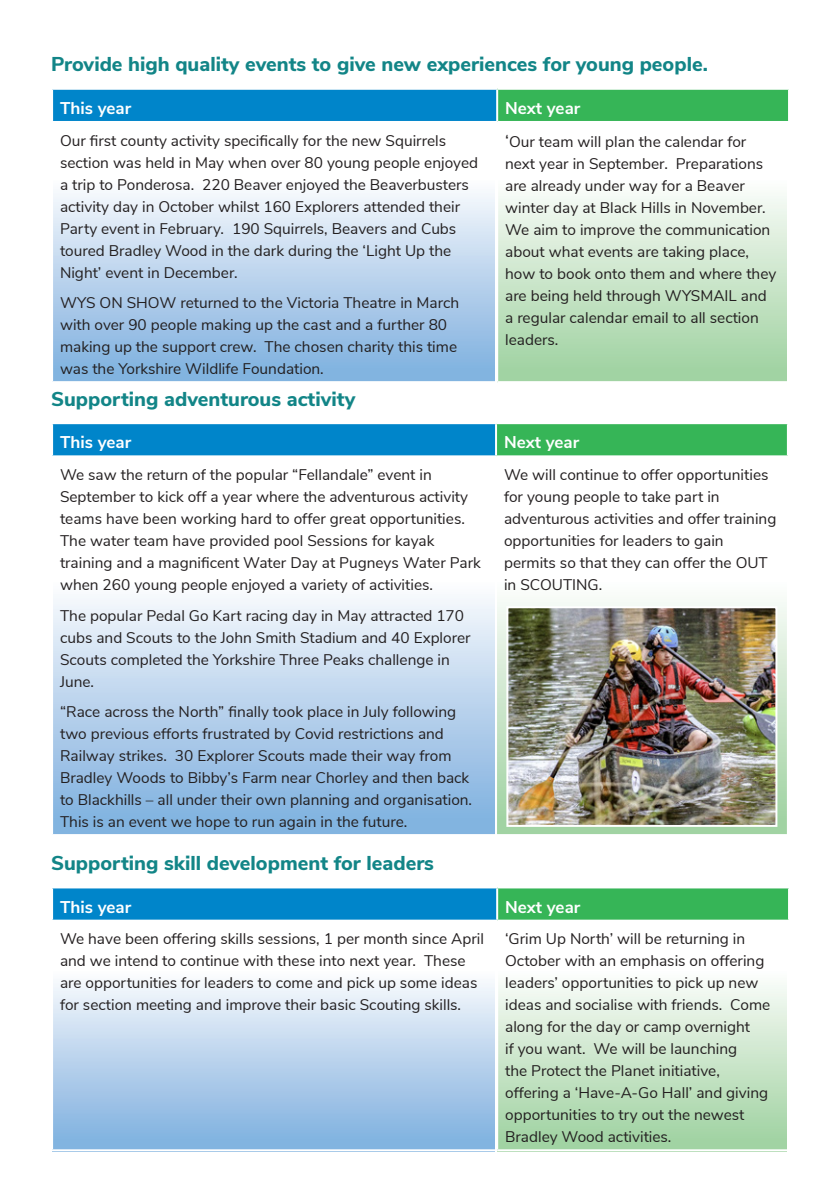
<style>
.page{position:relative;width:840px;height:1191px;background:#fff}
.page>*{position:absolute;margin:0;border:0;box-sizing:border-box;transform-origin:0 0}
.BodyText{font:800 20px "Nunito Sans";color:#128587}
.Subhead001{font:800 20px "Nunito Sans";color:#128587}
.BodyText-2{font:700 17px "Nunito Sans";color:#fff}
.BodyText-3{font:15.4px/22px "Nunito Sans";color:#231f20}
.s1{font-size:17px}
</style>
<div class="page">
<div style="left:497px;top:162px;width:289px;height:220px;background:linear-gradient(to bottom,#fff,#9dd09e)"></div>
<div style="left:52px;top:162px;width:442px;height:220px;background:linear-gradient(to bottom,#fff,#7baede)"></div>
<div style="left:497px;top:955px;width:289px;height:196px;background:linear-gradient(to bottom,#fff,#9dd09e)"></div>
<div style="left:52px;top:955px;width:442px;height:196px;background:linear-gradient(to bottom,#fff,#7baede)"></div>
<div style="left:497px;top:560px;width:289px;height:275px;background:linear-gradient(to bottom,#fff,#a1d2a2)"></div>
<div style="left:52px;top:560px;width:442px;height:275px;background:linear-gradient(to bottom,#fff,#7aadde)"></div>
<div style="left:52px;top:89px;width:445px;height:33px;background:#0085ca"></div>
<div style="left:497px;top:89px;width:291px;height:33px;background:#36b557"></div>
<hr style="left:51px;top:123px;width:2px;height:258px;background:#fff">
<hr style="left:496px;top:123px;width:2px;height:258px;background:#fff">
<hr style="left:51px;top:381px;width:446px;height:2px;background:#fff">
<hr style="left:497px;top:381px;width:292px;height:2px;background:#fff">
<hr style="left:51px;top:88px;width:446px;height:2px;background:#fff">
<hr style="left:51px;top:90px;width:2px;height:31px;background:#fff">
<hr style="left:497px;top:88px;width:292px;height:2px;background:#fff">
<hr style="left:496px;top:90px;width:2px;height:31px;background:#fff">
<hr style="left:787px;top:90px;width:2px;height:31px;background:#fff">
<hr style="left:51px;top:121px;width:446px;height:2px;background:#fff">
<hr style="left:497px;top:121px;width:292px;height:2px;background:#fff">
<div style="left:52px;top:423px;width:443px;height:33px;background:#0085ca"></div>
<div style="left:495px;top:423px;width:292px;height:33px;background:#36b557"></div>
<hr style="left:51px;top:457px;width:2px;height:377px;background:#fff">
<hr style="left:51px;top:834px;width:444px;height:2px;background:#fff">
<hr style="left:495px;top:834px;width:293px;height:2px;background:#fff">
<hr style="left:51px;top:422px;width:444px;height:2px;background:#fff">
<hr style="left:51px;top:424px;width:2px;height:31px;background:#fff">
<hr style="left:495px;top:422px;width:293px;height:2px;background:#fff">
<hr style="left:494px;top:424px;width:2px;height:31px;background:#fff">
<hr style="left:786px;top:424px;width:2px;height:31px;background:#fff">
<hr style="left:51px;top:455px;width:444px;height:2px;background:#fff">
<hr style="left:495px;top:455px;width:293px;height:2px;background:#fff">
<div style="left:52px;top:887px;width:445px;height:33px;background:#0085ca"></div>
<div style="left:497px;top:887px;width:291px;height:33px;background:#36b557"></div>
<hr style="left:51px;top:921px;width:2px;height:228px;background:#fff">
<hr style="left:496px;top:921px;width:2px;height:228px;background:#fff">
<hr style="left:51px;top:1149px;width:446px;height:2px;background:#fff">
<hr style="left:497px;top:1149px;width:292px;height:2px;background:#fff">
<hr style="left:51px;top:886px;width:446px;height:2px;background:#fff">
<hr style="left:51px;top:888px;width:2px;height:31px;background:#fff">
<hr style="left:497px;top:886px;width:292px;height:2px;background:#fff">
<hr style="left:496px;top:888px;width:2px;height:31px;background:#fff">
<hr style="left:787px;top:888px;width:2px;height:31px;background:#fff">
<hr style="left:51px;top:919px;width:446px;height:2px;background:#fff">
<hr style="left:497px;top:919px;width:292px;height:2px;background:#fff">
<img style="left:509px;top:609px;width:265px;height:215px">
<div style="left:506px;top:606px;width:271px;height:221px;border:2px solid #fff"></div>
<p class="BodyText" style="left:51px;top:50px;width:658px">Provide high quality events to give new experiences for young people.</p>
<p class="BodyText-2" style="left:60px;top:96px;width:73px">This year</p>
<p class="BodyText-2" style="left:505px;top:96px;width:77px">Next year</p>
<p class="BodyText-3" style="left:60px;top:128px;width:419px">Our first county activity specifically for the new Squirrels section was held in May when over 80 young people enjoyed a trip to Ponderosa. 220 Beaver enjoyed the Beaverbusters activity day in October whilst 160 Explorers attended their Party event in February. 190 Squirrels, Beavers and Cubs toured Bradley Wood in the dark during the ‘Light Up the Night’ event in December.</p>
<p class="BodyText-3" style="left:60px;top:291px;width:400px">WYS ON SHOW returned to the Victoria Theatre in March with over 90 people making up the cast and a further 80 making up the support crew. The chosen charity this time was the Yorkshire Wildlife Foundation.</p>
<p class="BodyText-3" style="left:505px;top:130px;width:272px"><span class="s1">‘</span>Our team will plan the calendar for next year in September. Preparations are already under way for a Beaver winter day at Black Hills in November.<br>We aim to improve the communication about what events are taking place, how to book onto them and where they are being held through WYSMAIL and a regular calendar email to all section leaders.</p>
<p class="BodyText" style="left:51px;top:384px;width:306px">Supporting adventurous activity</p>
<p class="BodyText-2" style="left:60px;top:430px;width:73px">This year</p>
<p class="BodyText-2" style="left:503px;top:430px;width:77px">Next year</p>
<p class="BodyText-3" style="left:60px;top:462px;width:422px">We saw the return of the popular “Fellandale” event in September to kick off a year where the adventurous activity teams have been working hard to offer great opportunities.<br>The water team have provided pool Sessions for kayak training and a magnificent Water Day at Pugneys Water Park when 260 young people enjoyed a variety of activities.</p>
<p class="BodyText-3" style="left:60px;top:603px;width:412px">The popular Pedal Go Kart racing day in May attracted 170 cubs and Scouts to the John Smith Stadium and 40 Explorer Scouts completed the Yorkshire Three Peaks challenge in June.</p>
<p class="BodyText-3" style="left:60px;top:699px;width:413px">“Race across the North” finally took place in July following two previous efforts frustrated by Covid restrictions and Railway strikes. 30 Explorer Scouts made their way from Bradley Woods to Bibby’s Farm near Chorley and then back to Blackhills – all under their own planning and organisation.<br>This is an event we hope to run again in the future.</p>
<p class="BodyText-3" style="left:503px;top:462px;width:274px">We will continue to offer opportunities for young people to take part in adventurous activities and offer training opportunities for leaders to gain permits so that they can offer the OUT in SCOUTING.</p>
<p class="Subhead001" style="left:51px;top:848px;width:384px">Supporting skill development for leaders</p>
<p class="BodyText-2" style="left:60px;top:894px;width:73px">This year</p>
<p class="BodyText-2" style="left:505px;top:894px;width:77px">Next year</p>
<p class="BodyText-3" style="left:60px;top:927px;width:425px">We have been offering skills sessions, 1 per month since April and we intend to continue with these into next year. These are opportunities for leaders to come and pick up some ideas for section meeting and improve their basic Scouting skills.</p>
<p class="BodyText-3" style="left:505px;top:927px;width:266px">‘Grim Up North’ will be returning in October with an emphasis on offering leaders’ opportunities to pick up new ideas and socialise with friends. Come along for the day or camp overnight<br>if you want. We will be launching<br>the Protect the Planet initiative, offering a ‘Have-A-Go Hall’ and giving opportunities to try out the newest Bradley Wood activities.</p>
</div>
